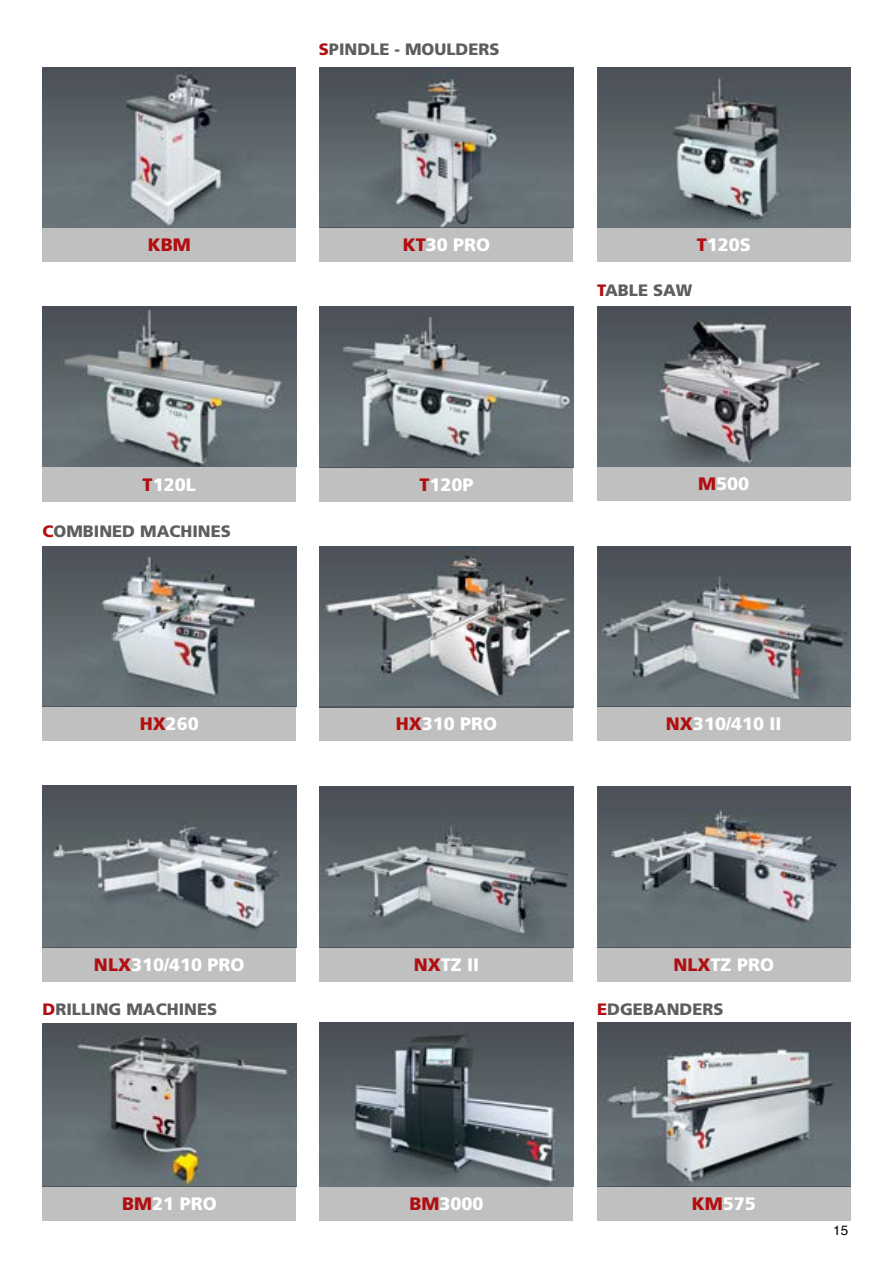
<style>
.page{position:relative;width:893px;height:1263px;background:#fff}
.page>*{position:absolute;margin:0;border:0;box-sizing:border-box;transform-origin:0 0}
.t1{font:900 18px "Frutiger LT Std";color:#fff}
.t2{font:900 18px "Frutiger LT Std";color:#b20e10}
.t3{font:900 16.5px "Frutiger LT Std";color:#5f5e5e}
.t4{font:13.5px "Helvetica";color:#000}
.s1{color:#b20e10}
</style>
<div class="page">
<img style="left:43px;top:1024px;width:253px;height:162px">
<img style="left:320px;top:67px;width:253px;height:161px">
<img style="left:43px;top:306px;width:253px;height:161px">
<img style="left:320px;top:307px;width:253px;height:160px">
<div style="left:43px;top:228px;width:253px;height:34px;background:#c0c0c0"></div>
<div style="left:320px;top:228px;width:253px;height:34px;background:#c0c0c0"></div>
<div style="left:597px;top:228px;width:253px;height:34px;background:#c0c0c0"></div>
<img style="left:43px;top:546px;width:253px;height:160px">
<img style="left:320px;top:547px;width:253px;height:159px">
<div style="left:43px;top:467px;width:253px;height:34px;background:#c0c0c0"></div>
<div style="left:597px;top:467px;width:253px;height:34px;background:#c0c0c0"></div>
<div style="left:43px;top:706px;width:253px;height:34px;background:#c0c0c0"></div>
<img style="left:597px;top:546px;width:253px;height:160px">
<img style="left:43px;top:785px;width:253px;height:162px">
<img style="left:320px;top:786px;width:253px;height:161px">
<div style="left:320px;top:706px;width:253px;height:34px;background:#c0c0c0"></div>
<div style="left:597px;top:706px;width:253px;height:34px;background:#c0c0c0"></div>
<div style="left:43px;top:947px;width:253px;height:34px;background:#c0c0c0"></div>
<img style="left:597px;top:786px;width:253px;height:161px">
<div style="left:320px;top:947px;width:253px;height:34px;background:#c0c0c0"></div>
<img style="left:597px;top:1023px;width:253px;height:163px">
<div style="left:320px;top:1186px;width:253px;height:34px;background:#c0c0c0"></div>
<div style="left:597px;top:1186px;width:253px;height:34px;background:#c0c0c0"></div>
<img style="left:597px;top:306px;width:253px;height:161px">
<div style="left:320px;top:467px;width:253px;height:34px;background:#c0c0c0"></div>
<img style="left:320px;top:1023px;width:253px;height:163px">
<div style="left:43px;top:1186px;width:253px;height:34px;background:#c0c0c0"></div>
<div style="left:597px;top:947px;width:253px;height:34px;background:#c0c0c0"></div>
<img style="left:597px;top:67px;width:253px;height:161px">
<img style="left:43px;top:67px;width:253px;height:161px">
<p class="t3" style="left:319px;top:39px;width:182px"><span class="s1">S</span>PINDLE - MOULDERS</p>
<p class="t2" style="left:148px;top:234px;width:45px">KBM</p>
<p class="t1" style="left:403px;top:234px;width:89px"><span class="s1">KT</span>30 PRO</p>
<p class="t1" style="left:697px;top:234px;width:56px"><span class="s1">T</span>120S</p>
<p class="t3" style="left:597px;top:280px;width:97px"><span class="s1">T</span>ABLE SAW</p>
<p class="t1" style="left:143px;top:474px;width:55px"><span class="s1">T</span>120L</p>
<p class="t1" style="left:698px;top:473px;width:53px"><span class="s1">M</span>500</p>
<p class="t1" style="left:419px;top:474px;width:56px"><span class="s1">T</span>120P</p>
<p class="t3" style="left:43px;top:521px;width:190px"><span class="s1">C</span>OMBINED MACHINES</p>
<p class="t1" style="left:140px;top:713px;width:61px"><span class="s1">HX</span>260</p>
<p class="t1" style="left:396px;top:713px;width:103px"><span class="s1">HX</span>310 PRO</p>
<p class="t1" style="left:666px;top:713px;width:117px"><span class="s1">NX</span>310/410 II</p>
<p class="t1" style="left:94px;top:953px;width:152px"><span class="s1">NLX</span>310/410 PRO</p>
<p class="t1" style="left:414px;top:953px;width:67px"><span class="s1">NX</span>TZ II</p>
<p class="t1" style="left:673px;top:953px;width:102px"><span class="s1">NLX</span>TZ PRO</p>
<p class="t3" style="left:43px;top:999px;width:176px"><span class="s1">D</span>RILLING MACHINES</p>
<p class="t3" style="left:597px;top:999px;width:128px"><span class="s1">E</span>DGEBANDERS</p>
<p class="t1" style="left:122px;top:1193px;width:96px"><span class="s1">BM</span>21 PRO</p>
<p class="t1" style="left:409px;top:1193px;width:76px"><span class="s1">BM</span>3000</p>
<p class="t1" style="left:692px;top:1193px;width:66px"><span class="s1">KM</span>575</p>
<p class="t4" style="left:833px;top:1220px;width:17px">15</p>
</div>
